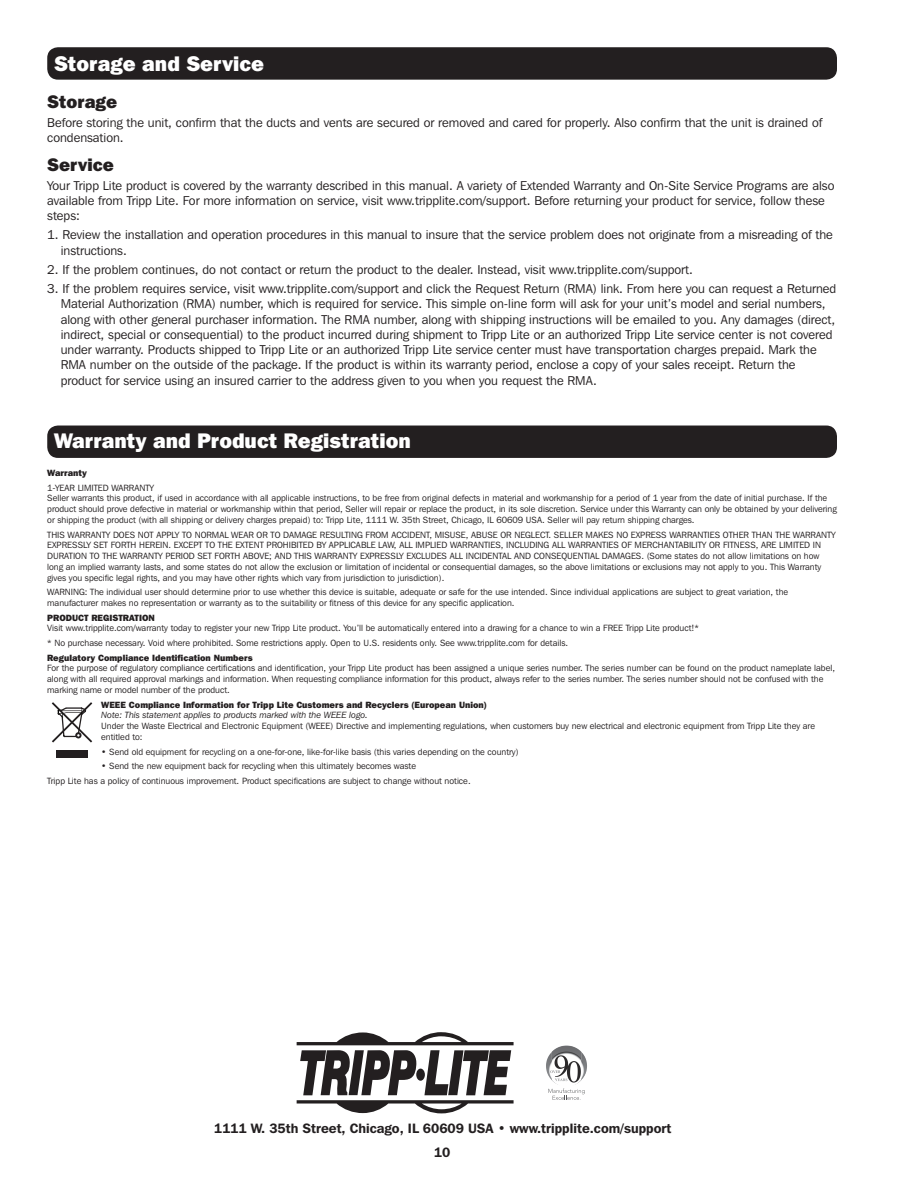
<style>
.page{position:relative;width:918px;height:1188px;background:#fff}
.page>*{position:absolute;margin:0;border:0;box-sizing:border-box;transform-origin:0 0}
.t1{font:800 21px "Franklin Gothic IT Cby BT";color:#fff}
.t2{font:800 18px "Franklin Gothic IT Cby BT";color:#231f20}
.t3{font:600 13.5px "Franklin Gothic IT Cby BT";color:#231f20}
.t4{font:12.75px/15.3px "Franklin Gothic IT Cby BT";color:#231f20}
.t5{font:9px/10.8px "Franklin Gothic IT Cby BT";color:#231f20}
.t6{font:800 9px "Franklin Gothic IT Cby BT";color:#231f20}
.t7{font:italic 9px "Franklin Gothic IT Cby BT";color:#231f20}
.s1{font-weight:800}
</style>
<div class="page">
<svg style="left:297px;top:1032px;width:217px;height:81px"></svg>
<img style="left:552px;top:1045px;width:14px;height:39px">
<img style="left:546px;top:1052px;width:6px;height:25px">
<img style="left:581px;top:1054px;width:6px;height:26px">
<svg style="left:548px;top:1088px;width:37px;height:12px"></svg>
<svg style="left:550px;top:1070px;width:10px;height:3px"></svg>
<div style="left:47px;top:426px;width:790px;height:32px;background:#231f20;border-radius:11px"></div>
<div style="left:56px;top:750px;width:31px;height:8px;background:#231f20"></div>
<svg style="left:52px;top:702px;width:40px;height:41px"></svg>
<div style="left:47px;top:47px;width:790px;height:33px;background:#231f20;border-radius:11px"></div>
<p class="t1" style="left:54px;top:50px;width:212px">Storage and Service</p>
<p class="t2" style="left:47px;top:90px;width:72px">Storage</p>
<p class="t4" style="left:47px;top:115px;width:777px">Before storing the unit, confirm that the ducts and vents are secured or removed and cared for properly. Also confirm that the unit is drained of condensation.</p>
<p class="t2" style="left:47px;top:153px;width:68px">Service</p>
<p class="t4" style="left:47px;top:177px;width:789px">Your Tripp Lite product is covered by the warranty described in this manual. A variety of Extended Warranty and On-Site Service Programs are also available from Tripp Lite. For more information on service, visit www.tripplite.com/support. Before returning your product for service, follow these steps:</p>
<p class="t4" style="left:61px;top:227px;width:774px;text-indent:-14px">1. Review the installation and operation procedures in this manual to insure that the service problem does not originate from a misreading of the instructions.</p>
<p class="t4" style="left:47px;top:262px;width:647px">2. If the problem continues, do not contact or return the product to the dealer. Instead, visit www.tripplite.com/support.</p>
<p class="t4" style="left:61px;top:281px;width:777px;text-indent:-14px">3. If the problem requires service, visit www.tripplite.com/support and click the Request Return (RMA) link. From here you can request a Returned Material Authorization (RMA) number, which is required for service. This simple on-line form will ask for your unit’s model and serial numbers, along with other general purchaser information. The RMA number, along with shipping instructions will be emailed to you. Any damages (direct, indirect, special or consequential) to the product incurred during shipment to Tripp Lite or an authorized Tripp Lite service center is not covered under warranty. Products shipped to Tripp Lite or an authorized Tripp Lite service center must have transportation charges prepaid. Mark the RMA number on the outside of the package. If the product is within its warranty period, enclose a copy of your sales receipt. Return the product for service using an insured carrier to the address given to you when you request the RMA.</p>
<p class="t1" style="left:54px;top:428px;width:358px">Warranty and Product Registration</p>
<p class="t6" style="left:47px;top:467px;width:41px">Warranty</p>
<p class="t5" style="left:47px;top:482px;width:791px">1-YEAR LIMITED WARRANTY<br>Seller warrants this product, if used in accordance with all applicable instructions, to be free from original defects in material and workmanship for a period of 1 year from the date of initial purchase. If the product should prove defective in material or workmanship within that period, Seller will repair or replace the product, in its sole discretion. Service under this Warranty can only be obtained by your delivering or shipping the product (with all shipping or delivery charges prepaid) to: Tripp Lite, 1111 W. 35th Street, Chicago, IL 60609 USA. Seller will pay return shipping charges.</p>
<p class="t5" style="left:47px;top:529px;width:790px">THIS WARRANTY DOES NOT APPLY TO NORMAL WEAR OR TO DAMAGE RESULTING FROM ACCIDENT, MISUSE, ABUSE OR NEGLECT. SELLER MAKES NO EXPRESS WARRANTIES OTHER THAN THE WARRANTY EXPRESSLY SET FORTH HEREIN. EXCEPT TO THE EXTENT PROHIBITED BY APPLICABLE LAW, ALL IMPLIED WARRANTIES, INCLUDING ALL WARRANTIES OF MERCHANTABILITY OR FITNESS, ARE LIMITED IN DURATION TO THE WARRANTY PERIOD SET FORTH ABOVE; AND THIS WARRANTY EXPRESSLY EXCLUDES ALL INCIDENTAL AND CONSEQUENTIAL DAMAGES. (Some states do not allow limitations on how long an implied warranty lasts, and some states do not allow the exclusion or limitation of incidental or consequential damages, so the above limitations or exclusions may not apply to you. This Warranty gives you specific legal rights, and you may have other rights which vary from jurisdiction to jurisdiction).</p>
<p class="t5" style="left:47px;top:587px;width:743px">WARNING: The individual user should determine prior to use whether this device is suitable, adequate or safe for the use intended. Since individual applications are subject to great variation, the manufacturer makes no representation or warranty as to the suitability or fitness of this device for any specific application.</p>
<p class="t5" style="left:47px;top:612px;width:653px"><span class="s1">PRODUCT REGISTRATION<br></span>Visit www.tripplite.com/warranty today to register your new Tripp Lite product. You’ll be automatically entered into a drawing for a chance to win a FREE Tripp Lite product!*</p>
<p class="t5" style="left:47px;top:637px;width:522px">* No purchase necessary. Void where prohibited. Some restrictions apply. Open to U.S. residents only. See www.tripplite.com for details.</p>
<p class="t5" style="left:47px;top:652px;width:789px"><span class="s1">Regulatory Compliance Identification Numbers<br></span>For the purpose of regulatory compliance certifications and identification, your Tripp Lite product has been assigned a unique series number. The series number can be found on the product nameplate label, along with all required approval markings and information. When requesting compliance information for this product, always refer to the series number. The series number should not be confused with the marking name or model number of the product.</p>
<p class="t6" style="left:101px;top:699px;width:387px">WEEE Compliance Information for Tripp Lite Customers and Recyclers (European Union)</p>
<p class="t7" style="left:101px;top:710px;width:268px">Note: This statement applies to products marked with the WEEE logo.</p>
<p class="t5" style="left:101px;top:721px;width:715px">Under the Waste Electrical and Electronic Equipment (WEEE) Directive and implementing regulations, when customers buy new electrical and electronic equipment from Tripp Lite they are entitled to:</p>
<p class="t5" style="left:101px;top:746px;width:419px">• Send old equipment for recycling on a one-for-one, like-for-like basis (this varies depending on the country)</p>
<p class="t5" style="left:101px;top:761px;width:316px">• Send the new equipment back for recycling when this ultimately becomes waste</p>
<p class="t5" style="left:47px;top:775px;width:425px">Tripp Lite has a policy of continuous improvement. Product specifications are subject to change without notice.</p>
<p class="t3" style="left:214px;top:1120px;width:459px">1111 W. 35th Street, Chicago, IL 60609 USA • www.tripplite.com/support</p>
<h3 class="t3" style="left:434px;top:1144px;width:18px">10</h3>
</div>
